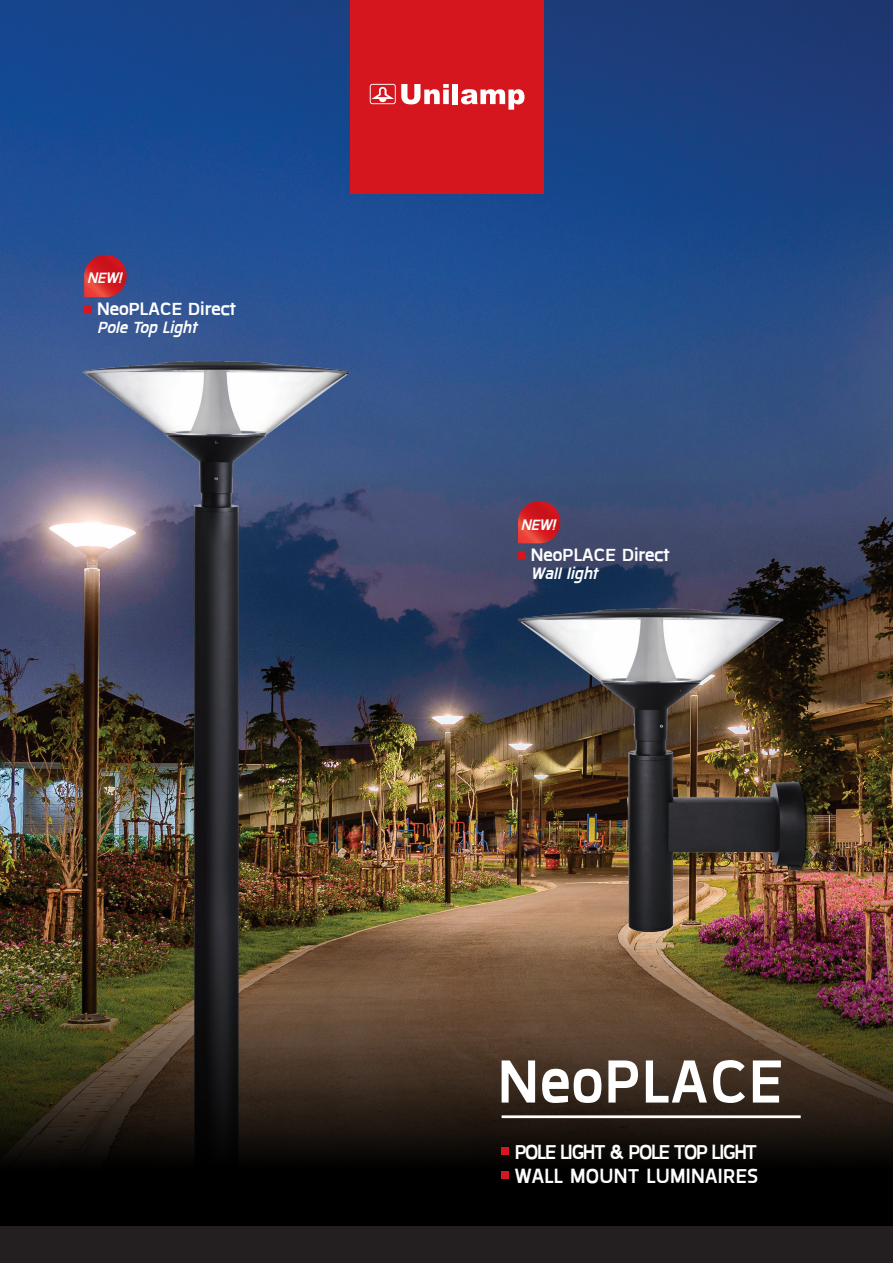
<style>
.page{position:relative;width:893px;height:1263px;background:#fff}
.page>*{position:absolute;margin:0;border:0;box-sizing:border-box;transform-origin:0 0}
.t1{font:700 82.5px "Unilamp New";letter-spacing:.02em;color:#fff}
.t2{font:700 27.75px/23.9px "Unilamp New";letter-spacing:-.02em;color:#fff}
.t3{font:700 24.3px "Unilamp New";color:#fff;scale:1.06 1}
.t4{font:italic 700 22.2px "Unilamp New";color:#fff}
.t5{font:italic 700 20.55px "Unilamp New";letter-spacing:-.01em;color:#fff}
</style>
<div class="page">
<img style="left:0;top:0;width:893px;height:1227px">
<div style="left:0;top:1227px;width:893px;height:36px;background:#231f20"></div>
<hr style="left:502px;top:1115px;width:299px;height:3px;background:#fff">
<div style="left:502px;top:1147px;width:7px;height:8px;background:#d7171f"></div>
<div style="left:502px;top:1171px;width:7px;height:8px;background:#d7171f"></div>
<p class="t5" style="left:87px;top:266px;width:36px">NEW!</p>
<p class="t3" style="left:97px;top:295px;width:133px">NeoPLACE Direct</p>
<p class="t4" style="left:97px;top:314px;width:101px">Pole Top Light</p>
<p class="t5" style="left:521px;top:513px;width:36px">NEW!</p>
<p class="t3" style="left:531px;top:541px;width:133px">NeoPLACE Direct</p>
<p class="t4" style="left:531px;top:560px;width:68px">Wall light</p>
<h1 class="t1" style="left:498px;top:1034px;width:287px">NeoPLACE</h1>
<p class="t2" style="left:515px;top:1140px;width:245px">POLE LIGHT &amp; POLE TOP LIGHT<br>WALL MOUNT LUMINAIRES</p>
</div>
